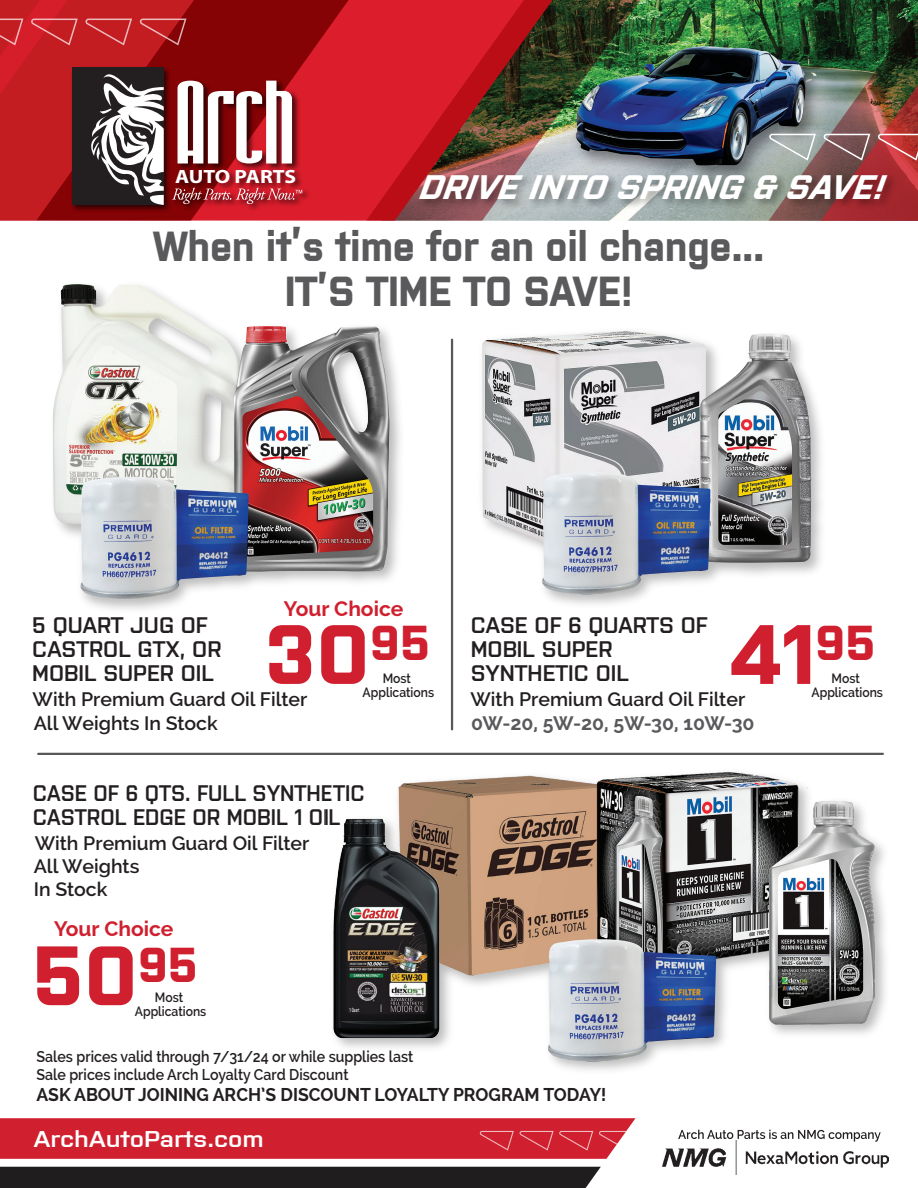
<style>
.page{position:relative;width:918px;height:1188px;background:#fff}
.page>*{position:absolute;margin:0;border:0;box-sizing:border-box;transform-origin:0 0}
.t1{font:700 84px "Purista";color:#d0202f}
.t2{font:700 48.9px "Purista";color:#d0202f}
.t3{font:700 42px/45px "Purista";letter-spacing:-.01em;color:#5a5a5d;text-align:center;scale:.95 1}
.t4{font:italic 700 34.05px "Purista";color:#fff;scale:1.04 1}
.t5{font:600 22.8px "Purista";color:#fff;scale:1.15 1}
.t6{font:600 22.5px/24px "Purista";color:#231f20}
.t7{font:600 22.5px/24px "Purista";color:#231f20;scale:.95 1}
.t8{font:700 21px "Raleway";color:#d0202f}
.t9{font:600 19.5px/22.5px "Raleway";color:#231f20}
.t10{font:700 19.5px "Raleway";color:#5a5a5d}
.t11{font:700 19.2px "Myriad Pro";letter-spacing:-.01em;color:#fff;scale:1.12 1}
.t12{font:700 18.6px "Raleway";color:#231f20;scale:.95 1}
.t13{font:600 15.6px/18px "Raleway";color:#231f20;scale:.91 1}
.t14{font:600 13.5px/13.5px "Raleway";color:#231f20;text-align:center;scale:.9 1}
</style>
<div class="page">
<div style="left:0;top:1167px;width:601px;height:21px;background:#201d1e"></div>
<svg style="left:0;top:1118px;width:636px;height:41px;background:#d12836"></svg>
<img style="left:662px;top:1142px;width:227px;height:32px">
<svg style="left:678px;top:1130px;width:203px;height:12px"></svg>
<img style="left:649px;top:0;width:109px;height:221px">
<img style="left:649px;top:37px;width:109px;height:9px">
<img style="left:649px;top:46px;width:109px;height:118px">
<svg style="left:203px;top:0;width:152px;height:221px;background:#b3111a"></svg>
<svg style="left:78px;top:0;width:125px;height:221px;background:#ad1519"></svg>
<img style="left:355px;top:0;width:294px;height:221px">
<svg style="left:0;top:0;width:78px;height:221px;background:#c31e24"></svg>
<svg style="left:85px;top:19px;width:47px;height:26px"></svg>
<svg style="left:140px;top:19px;width:47px;height:26px"></svg>
<img style="left:758px;top:0;width:160px;height:221px">
<img style="left:69px;top:64px;width:243px;height:151px">
<div style="left:72px;top:68px;width:92px;height:137px;background:#231f20"></div>
<svg style="left:172px;top:188px;width:130px;height:16px;background:#b53c44"></svg>
<svg style="left:178px;top:81px;width:114px;height:83px"></svg>
<svg style="left:91px;top:74px;width:73px;height:131px"></svg>
<img style="left:411px;top:164px;width:492px;height:56px">
<img style="left:52px;top:284px;width:182px;height:241px">
<img style="left:234px;top:326px;width:156px;height:246px">
<img style="left:77px;top:477px;width:172px;height:122px">
<img style="left:482px;top:331px;width:218px;height:217px">
<img style="left:700px;top:334px;width:112px;height:230px">
<img style="left:539px;top:472px;width:171px;height:122px">
<img style="left:397px;top:775px;width:193px;height:203px">
<img style="left:590px;top:770px;width:293px;height:261px">
<img style="left:545px;top:939px;width:171px;height:122px">
<img style="left:331px;top:812px;width:117px;height:233px">
<hr style="left:38px;top:753px;width:845px;height:2px;background:#57585a">
<hr style="left:451px;top:340px;width:2px;height:389px;background:#57585a">
<p class="t11" style="left:175px;top:164px;width:109px">AUTO PARTS</p>
<h3 class="t4" style="left:418px;top:162px;width:456px">DRIVE INTO SPRING &amp; SA VE!</h3>
<h3 class="t3" style="left:153px;top:220px;width:645px">When it’s time for an oil change...<br>IT’S TIME TO SAVE!</h3>
<p class="t8" style="left:284px;top:597px;width:121px">Your Choice</p>
<p class="t6" style="left:32px;top:612px;width:191px">5 QUART JUG OF<br>CASTROL GTX, OR<br>MOBIL SUPER OIL</p>
<p class="t6" style="left:471px;top:612px;width:238px">CASE OF 6 QUARTS OF<br>MOBIL SUPER<br>SYNTHETIC OIL</p>
<p class="t9" style="left:33px;top:688px;width:276px">With Premium Guard Oil Filter</p>
<h1 class="t1" style="left:264px;top:593px;width:107px">30</h1>
<p class="t14" style="left:363px;top:685px;width:81px">Applications</p>
<h1 class="t1" style="left:730px;top:593px;width:148px">41<sup>95</sup></h1>
<h2 class="t2" style="left:370px;top:607px;width:62px">95</h2>
<p class="t14" style="left:383px;top:672px;width:33px">Most</p>
<p class="t14" style="left:812px;top:672px;width:81px">Most<br>Applications</p>
<p class="t9" style="left:470px;top:688px;width:276px">With Premium Guard Oil Filter</p>
<p class="t9" style="left:34px;top:712px;width:186px">All Weights In Stock</p>
<p class="t7" style="left:33px;top:779px;width:351px">CASE OF 6 QTS. FULL SYNTHETIC<br>CASTROL EDGE OR MOBIL 1 OIL</p>
<p class="t9" style="left:35px;top:832px;width:276px">With Premium Guard Oil Filter</p>
<p class="t9" style="left:34px;top:855px;width:107px">All Weights<br>In Stock</p>
<p class="t8" style="left:54px;top:917px;width:121px">Your Choice</p>
<h1 class="t1" style="left:32px;top:914px;width:107px">50</h1>
<h2 class="t2" style="left:138px;top:929px;width:62px">95</h2>
<p class="t14" style="left:155px;top:991px;width:33px">Most</p>
<p class="t14" style="left:135px;top:1004px;width:81px">Applications</p>
<p class="t10" style="left:471px;top:712px;width:285px">0W-20, 5W-20, 5W-30, 10W-30</p>
<p class="t13" style="left:37px;top:1047px;width:416px">Sales prices valid through 7/31/24 or while supplies last<br>Sale prices include Arch Loyalty Card Discount</p>
<p class="t12" style="left:37px;top:1084px;width:601px">ASK ABOUT JOINING ARCH’S DISCOUNT LOYALTY PROGRAM TODAY!</p>
<p class="t5" style="left:34px;top:1123px;width:202px">ArchAutoParts.com</p>
</div>
